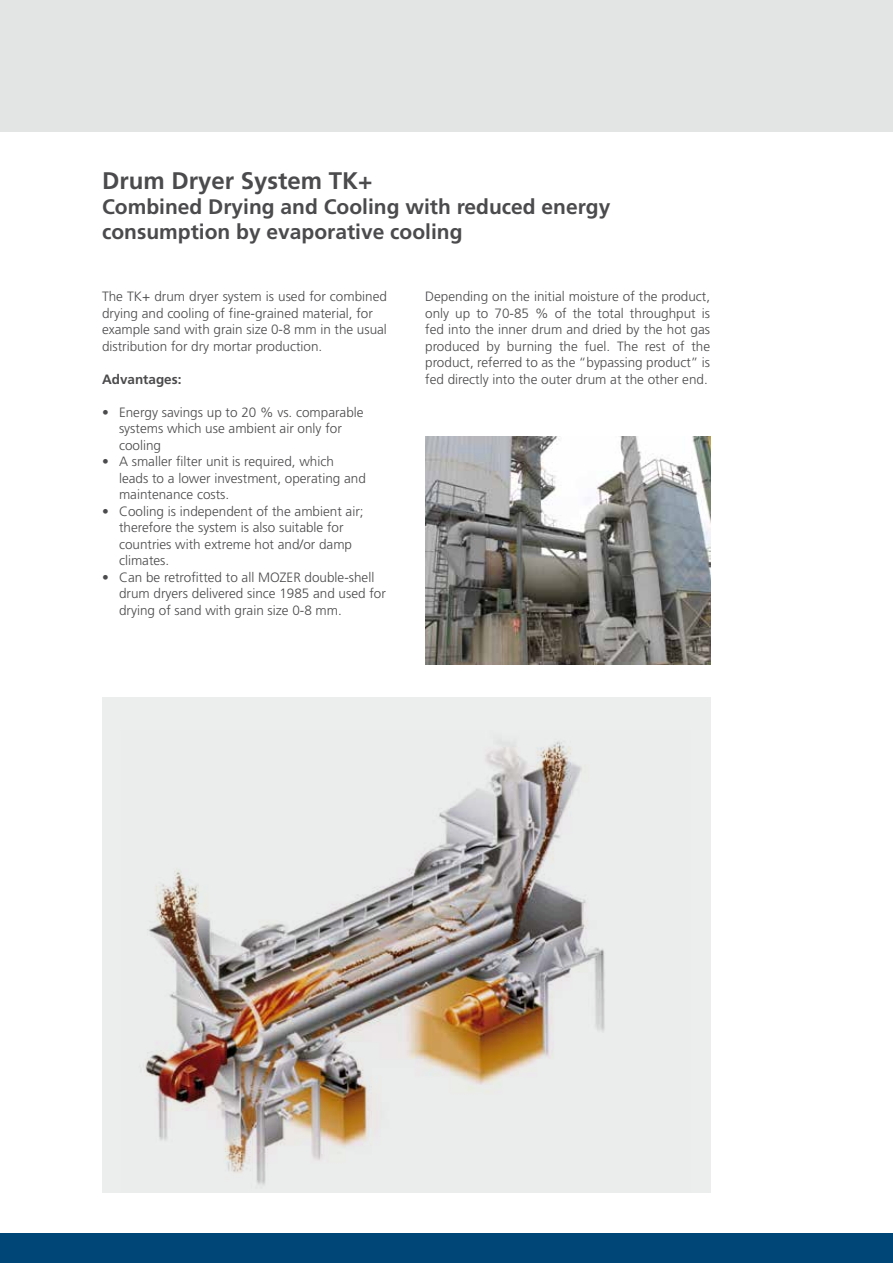
<style>
.page{position:relative;width:893px;height:1263px;background:#fff}
.page>*{position:absolute;margin:0;border:0;box-sizing:border-box;transform-origin:0 0}
.t1{font:700 24px "Frutiger";color:#4b4b4d}
.t2{font:700 21px/25.2px "Frutiger";color:#4b4b4d}
.t3{font:300 13.5px/16.5px "Frutiger";color:#4b4b4d}
.t4{font:700 13.5px "Frutiger";color:#4b4b4d}
</style>
<div class="page">
<div style="left:102px;top:697px;width:608px;height:495px;background:#eceded"></div>
<img style="left:145px;top:741px;width:460px;height:444px">
<div style="left:0;top:0;width:893px;height:132px;background:#e3e4e4"></div>
<div style="left:0;top:1233px;width:893px;height:30px;background:#004777"></div>
<img style="left:425px;top:437px;width:285px;height:227px">
<h1 class="t1" style="left:102px;top:167px;width:272px">Drum Dryer System TK+</h1>
<h2 class="t2" style="left:102px;top:194px;width:510px">Combined Drying and Cooling with reduced energy consumption by evaporative cooling</h2>
<p class="t3" style="left:102px;top:289px;width:286px">The TK+ drum dryer system is used for combined drying and cooling of fine-grained material, for example sand with grain size 0-8 mm in the usual distribution for dry mortar production.</p>
<p class="t4" style="left:102px;top:371px;width:81px">Advantages:</p>
<p class="t3" style="left:119px;top:404px;width:246px;text-indent:-17px">• Energy savings up to 20 % vs. comparable systems which use ambient air only for cooling</p>
<p class="t3" style="left:119px;top:454px;width:248px;text-indent:-17px">• A smaller filter unit is required, which leads to a lower investment, operating and maintenance costs.</p>
<p class="t3" style="left:119px;top:503px;width:246px;text-indent:-17px">• Cooling is independent of the ambient air; therefore the system is also suitable for countries with extreme hot and/or damp climates.</p>
<p class="t3" style="left:119px;top:569px;width:268px;text-indent:-17px">• Can be retrofitted to all MOZER double-shell drum dryers delivered since 1985 and used for drying of sand with grain size 0-8 mm.</p>
<p class="t3" style="left:425px;top:289px;width:286px;text-align:justify">Depending on the initial moisture of the product, only up to 70-85 % of the total throughput is fed into the inner drum and dried by the hot gas produced by burning the fuel. The rest of the product, referred to as the “bypassing product” is fed directly into the outer drum at the other end.</p>
</div>
